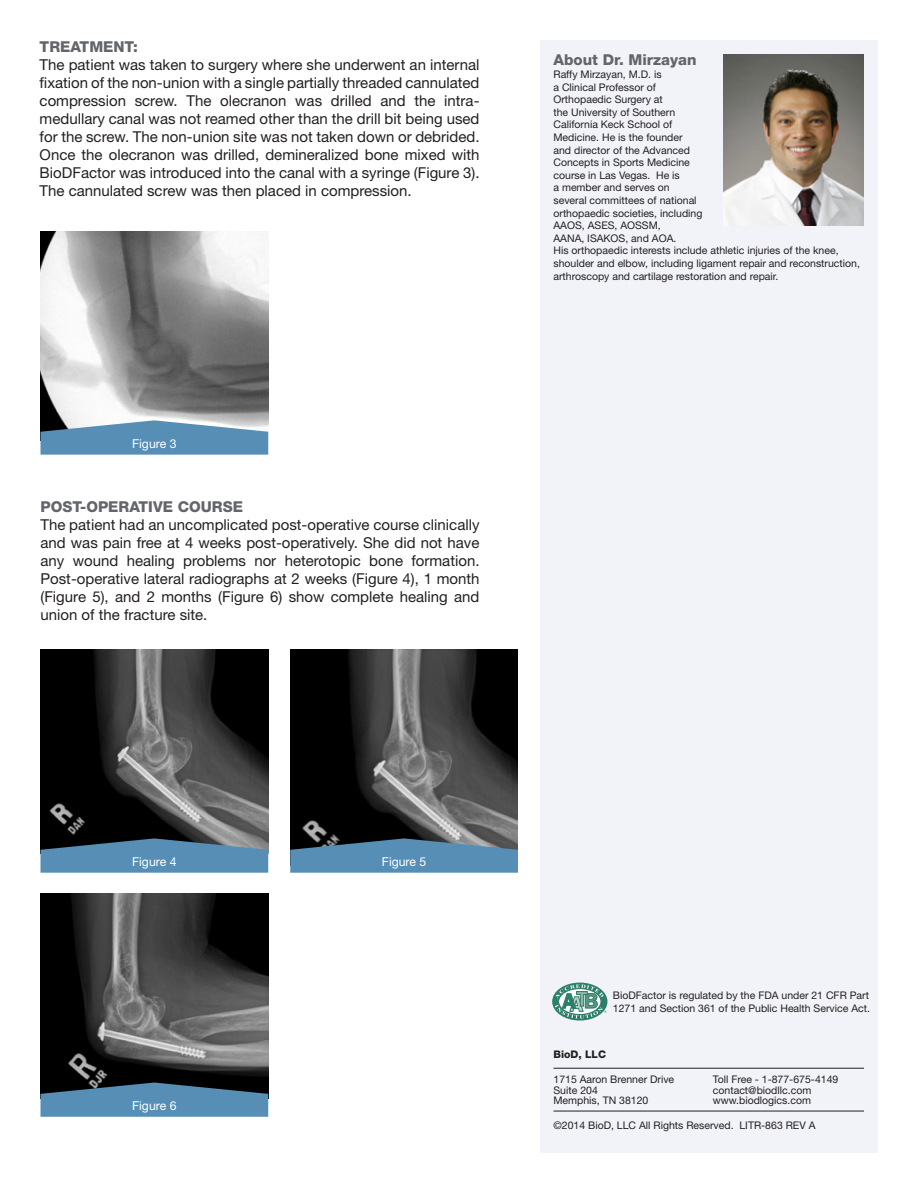
<style>
.page{position:relative;width:918px;height:1188px;background:#fff}
.page>*{position:absolute;margin:0;border:0;box-sizing:border-box;transform-origin:0 0}
.t1{font:15px/18px "Helvetica Neue";color:#231f20;text-align:justify}
.t2{font:800 15px "Helvetica Neue";color:#63656a}
.t3{font:12.3px "Helvetica Neue";color:#fff}
.t4{font:10.5px/12.6px "Helvetica Neue";color:#231f20}
.t5{font:800 10.5px "Helvetica Neue";color:#231f20}
</style>
<div class="page">
<div style="left:540px;top:40px;width:338px;height:1113px;background:#f1f3f8"></div>
<hr style="left:554px;top:1068px;width:310px;height:1px;background:#231f20">
<hr style="left:554px;top:1111px;width:310px;height:1px;background:#231f20">
<svg style="left:552px;top:983px;width:55px;height:38px"></svg>
<svg style="left:555px;top:984px;width:52px;height:35px"></svg>
<img style="left:723px;top:54px;width:141px;height:171px">
<img style="left:41px;top:650px;width:227px;height:188px">
<svg style="left:40px;top:838px;width:228px;height:35px;background:#527f9f"></svg>
<img style="left:41px;top:894px;width:227px;height:189px">
<svg style="left:40px;top:1083px;width:228px;height:34px;background:#4a799a"></svg>
<img style="left:290px;top:650px;width:228px;height:188px">
<svg style="left:290px;top:838px;width:228px;height:35px;background:#5381a0"></svg>
<img style="left:40px;top:232px;width:228px;height:188px">
<svg style="left:40px;top:420px;width:228px;height:35px;background:#6a97b7"></svg>
<p class="t2" style="left:40px;top:38px;width:100px">TREATMENT:</p>
<p class="t1" style="left:40px;top:56px;width:441px">The patient was taken to surgery where she underwent an internal fixation of the non-union with a single partially threaded cannulated compression screw. The olecranon was drilled and the intra&shy;medullary canal was not reamed other than the drill bit being used for the screw. The non-union site was not taken down or debrided.<br>Once the olecranon was drilled, demineralized bone mixed with BioDFactor was introduced into the canal with a syringe (Figure 3).<br>The cannulated screw was then placed in compression.</p>
<p class="t3" style="left:132px;top:436px;width:46px">Figure 3</p>
<p class="t2" style="left:40px;top:498px;width:204px">POST-OPERATIVE COURSE</p>
<p class="t1" style="left:40px;top:516px;width:441px">The patient had an uncomplicated post-operative course clinically and was pain free at 4 weeks post-operatively. She did not have any wound healing problems nor heterotopic bone formation.<br>Post-operative lateral radiographs at 2 weeks (Figure 4), 1 month (Figure 5), and 2 months (Figure 6) show complete healing and union of the fracture site.</p>
<p class="t2" style="left:554px;top:51px;width:145px">About Dr. Mirzayan</p>
<p class="t4" style="left:554px;top:68px;width:308px">Raffy Mirzayan, M.D. is<br>a Clinical Professor of<br>Orthopaedic Surgery at<br>the University of Southern<br>California Keck School of<br>Medicine. He is the founder<br>and director of the Advanced<br>Concepts in Sports Medicine<br>course in Las Vegas. He is<br>a member and serves on<br>several committees of national<br>orthopaedic societies, including<br>AAOS, ASES, AOSSM,<br>AANA, ISAKOS, and AOA.<br>His orthopaedic interests include athletic injuries of the knee, shoulder and elbow, including ligament repair and reconstruction, arthroscopy and cartilage restoration and repair.</p>
<p class="t3" style="left:132px;top:854px;width:46px">Figure 4</p>
<p class="t3" style="left:132px;top:1098px;width:46px">Figure 6</p>
<p class="t3" style="left:382px;top:854px;width:46px">Figure 5</p>
<p class="t4" style="left:613px;top:989px;width:259px">BioDFactor is regulated by the FDA under 21 CFR Part<br>1271 and Section 361 of the Public Health Service Act.</p>
<p class="t5" style="left:554px;top:1048px;width:54px">BioD, LLC</p>
<p class="t4" style="left:554px;top:1073px;width:122px">1715 Aaron Brenner Drive</p>
<p class="t4" style="left:554px;top:1084px;width:46px">Suite 204</p>
<p class="t4" style="left:554px;top:1094px;width:96px">Memphis, TN 38120</p>
<p class="t4" style="left:713px;top:1073px;width:127px">Toll Free - 1-877-675-4149</p>
<p class="t4" style="left:713px;top:1084px;width:100px">contact@biodllc.com</p>
<p class="t4" style="left:713px;top:1094px;width:100px">www.biodlogics.com</p>
<p class="t4" style="left:554px;top:1118px;width:264px">©2014 BioD, LLC All Rights Reserved. LITR-863 REV A</p>
</div>
